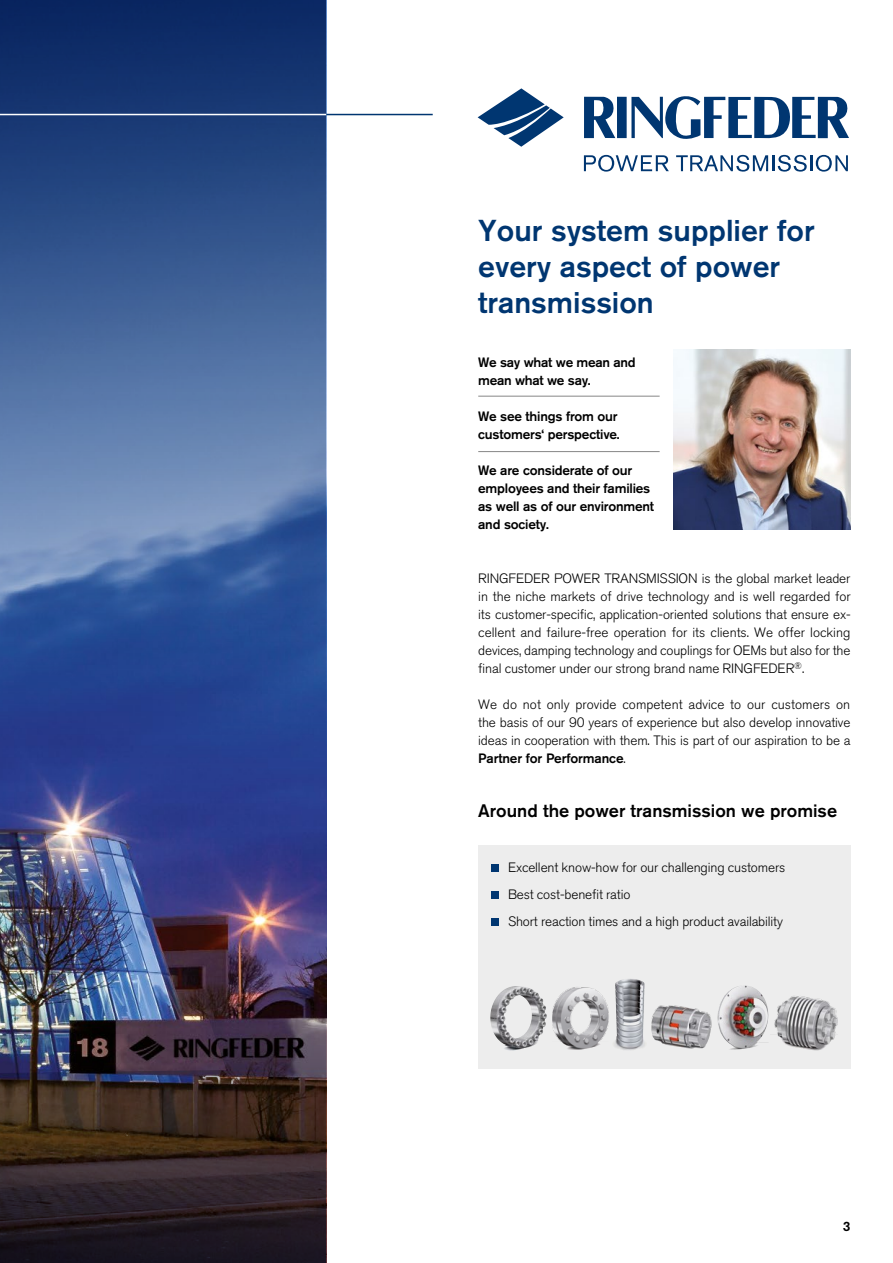
<style>
.page{position:relative;width:893px;height:1263px;background:#fff}
.page>*{position:absolute;margin:0;border:0;box-sizing:border-box;transform-origin:0 0}
.t1{font:500 30px/36px "Akzidenz Grotesk BE";color:#003671}
.t2{font:500 18px "Akzidenz Grotesk BE";color:#000}
.t3{font:300 13.5px/18px "Akzidenz Grotesk BE";letter-spacing:-.01em;color:#000;text-align:justify}
.t4{font:500 13.5px/18px "Akzidenz Grotesk BE";letter-spacing:-.015em;color:#000}
.s1{font-weight:500}
</style>
<div class="page">
<img style="left:0;top:799px;width:326px;height:174px">
<svg style="left:0;top:0;width:326px;height:799px;background:#385793"></svg>
<svg style="left:0;top:973px;width:326px;height:290px;background:#332527"></svg>
<img style="left:0;top:810px;width:226px;height:263px">
<div style="left:478px;top:845px;width:372px;height:224px;background:#ededed"></div>
<img style="left:498px;top:986px;width:16px;height:9px">
<img style="left:552px;top:987px;width:57px;height:63px">
<img style="left:614px;top:979px;width:31px;height:71px">
<img style="left:774px;top:996px;width:64px;height:55px">
<img style="left:717px;top:985px;width:52px;height:65px">
<img style="left:651px;top:1005px;width:60px;height:44px">
<hr style="left:326px;top:114px;width:107px;height:1px;background:#003671">
<hr style="left:0;top:114px;width:326px;height:1px;background:#fff">
<hr style="left:478px;top:396px;width:182px;height:1px;background:#878787">
<hr style="left:478px;top:451px;width:182px;height:1px;background:#878787">
<img style="left:674px;top:350px;width:176px;height:180px">
<svg style="left:584px;top:96px;width:265px;height:43px"></svg>
<svg style="left:478px;top:88px;width:86px;height:59px"></svg>
<svg style="left:584px;top:155px;width:85px;height:17px"></svg>
<svg style="left:676px;top:155px;width:92px;height:17px"></svg>
<hr style="left:772px;top:155px;width:3px;height:16px;background:#003671">
<svg style="left:778px;top:155px;width:70px;height:17px"></svg>
<div style="left:491px;top:864px;width:8px;height:8px;background:#003671"></div>
<div style="left:491px;top:891px;width:8px;height:8px;background:#003671"></div>
<div style="left:491px;top:918px;width:8px;height:8px;background:#003671"></div>
<h1 class="t1" style="left:478px;top:211px;width:338px">Your system supplier for every aspect of power transmission</h1>
<p class="t4" style="left:478px;top:353px;width:159px">We say what we mean and mean what we say.</p>
<p class="t4" style="left:478px;top:407px;width:143px">We see things from our customers‘ perspective.</p>
<p class="t4" style="left:478px;top:461px;width:178px">We are considerate of our employees and their families as well as of our environment and society.</p>
<p class="t3" style="left:478px;top:569px;width:374px">RINGFEDER POWER TRANSMISSION is the global market leader in the niche markets of drive technology and is well regarded for its customer-specific, application-oriented solutions that ensure ex&shy;cellent and failure-free operation for its clients. We offer locking devices, damping technology and couplings for OEMs but also for the final customer under our strong brand name RINGFEDER<sup>®</sup>.</p>
<p class="t3" style="left:478px;top:695px;width:374px">We do not only provide competent advice to our customers on the basis of our 90 years of experience but also develop innovative ideas in cooperation with them. This is part of our aspiration to be a <span class="s1">Partner for Performance</span>.</p>
<h2 class="t2" style="left:478px;top:799px;width:360px">Around the power transmission we promise</h2>
<p class="t3" style="left:508px;top:854px;width:279px;line-height:27px;text-align:left">Excellent know-how for our challenging customers<br>Best cost-benefit ratio<br>Short reaction times and a high product availability</p>
<p class="t4" style="left:843px;top:1217px;width:9px">3</p>
</div>
